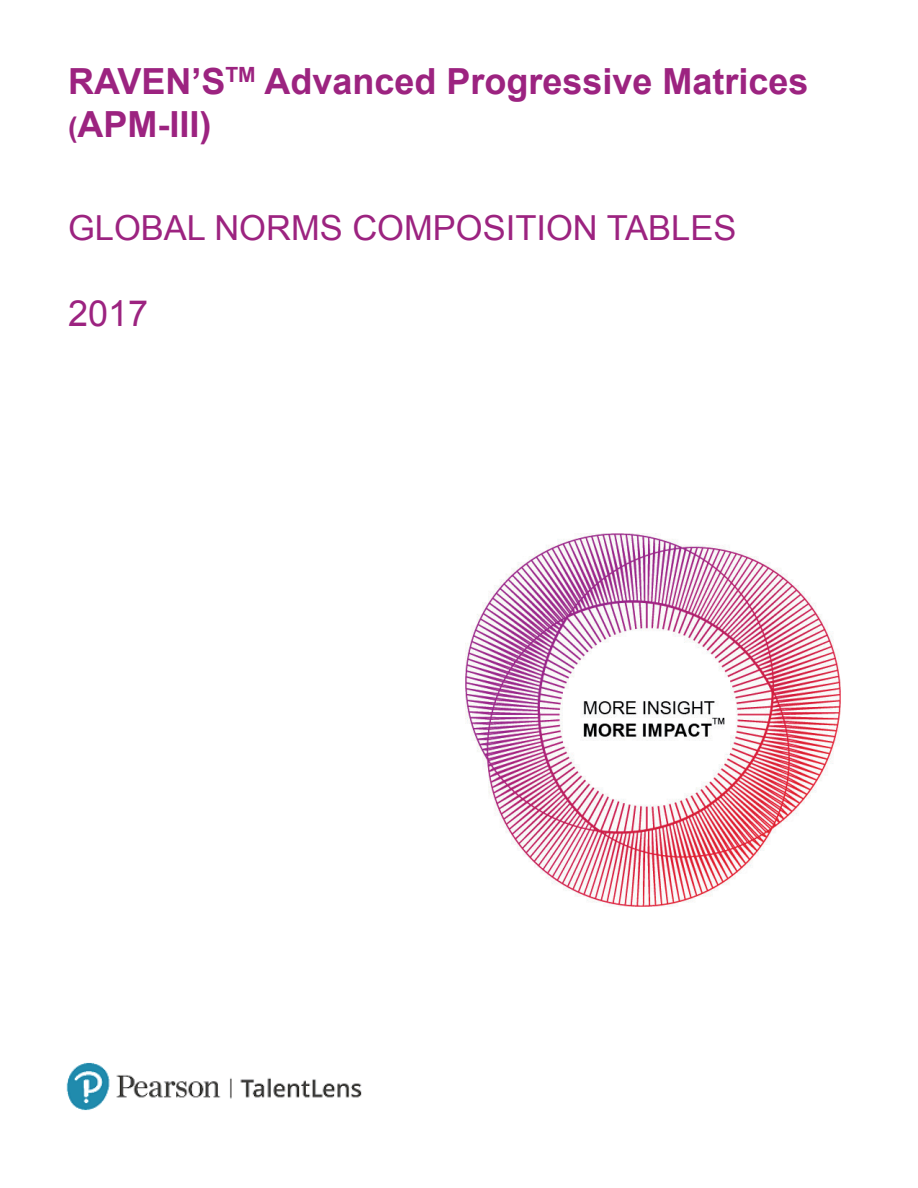
<style>
.page{position:relative;width:918px;height:1188px;background:#fff}
.page>*{position:absolute;margin:0;border:0;box-sizing:border-box;transform-origin:0 0}
.t1{font:700 36px/43.2px "Arial";color:#9c2380}
.t2{font:36px "Arial";color:#9c2380}
.t3{font:34.5px "Arial";color:#9c2380}
.t4{font:700 34.5px "Arial";color:#9a248e}
.t5{font:34.5px "Arial";color:#9a248e}
.s1{font-size:28.5px}
.s2{font-weight:400}
</style>
<div class="page">
<img style="left:465px;top:534px;width:376px;height:372px">
<img style="left:66px;top:1062px;width:296px;height:49px">
<p class="t1" style="left:68px;top:61px;width:742px">RAVEN’S<sup>TM</sup> Advanced Progressive Matrices <span class="s1">(</span>APM-III)</p>
<p class="t4" style="left:64px;top:59px;width:314px">RAVEN’S™ <span class="s2">APM-III</span></p>
<p class="t5" style="left:67px;top:201px;width:145px">MANUAL</p>
<p class="t3" style="left:68px;top:205px;width:670px">GLOBAL NORMS COMPOSITION TABLES</p>
<p class="t2" style="left:68px;top:290px;width:82px">2017</p>
</div>
